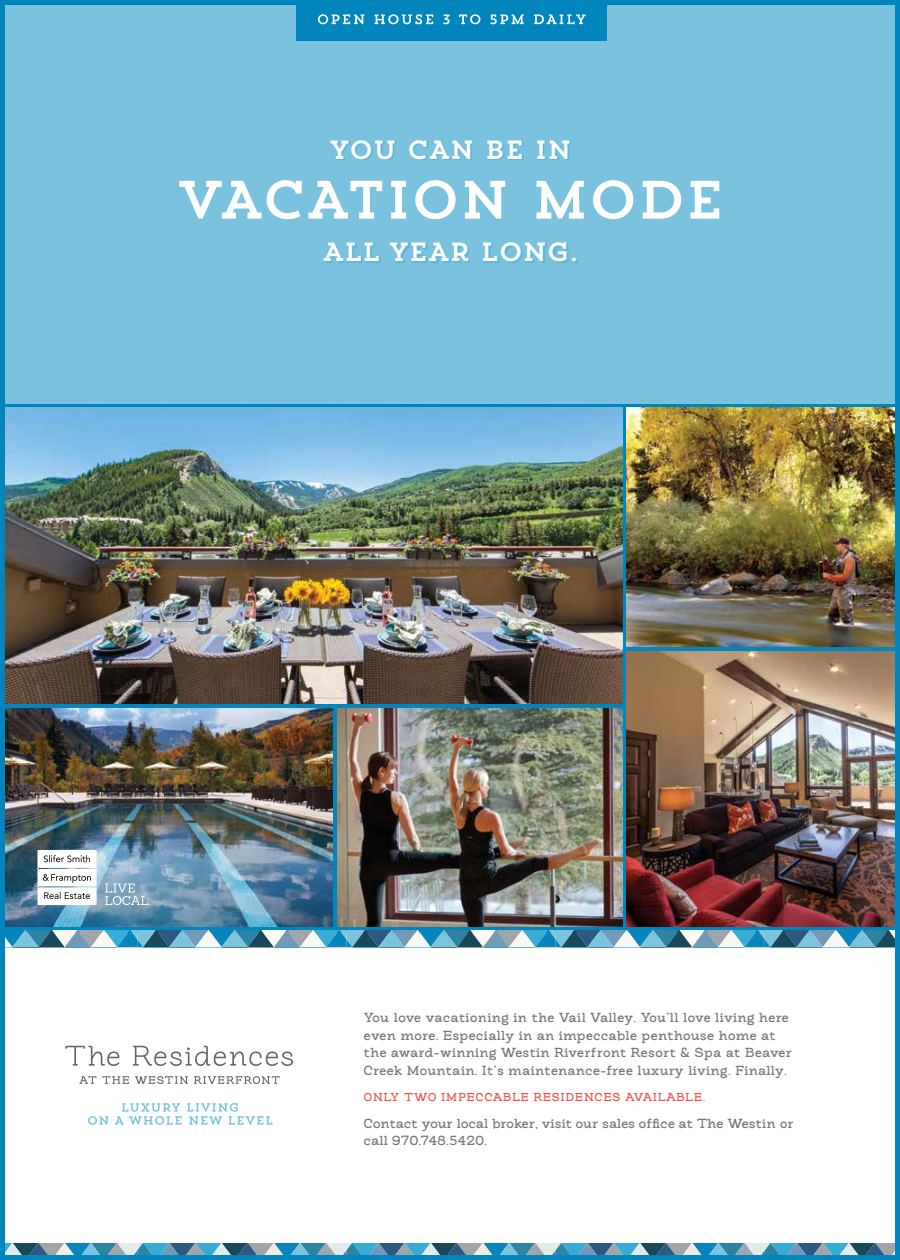
<style>
.page{position:relative;width:900px;height:1260px;background:#fff}
.page>*{position:absolute;margin:0;border:0;box-sizing:border-box;transform-origin:0 0}
.t1{font:53.75px "Trend Slab One";letter-spacing:-.045em;color:#fff}
.t2{font:26.25px "Trend Slab One";letter-spacing:-.03em;color:#fff}
.t3{font:900 12.5px/17.5px "Monroe";letter-spacing:-.025em;color:#77787b}
.t4{font:900 10.88px "Monroe";letter-spacing:.03em;color:#f54d40}
</style>
<div class="page">
<svg style="left:6px;top:403px;width:888px;height:528px;background:#278cb4"></svg>
<img style="left:627px;top:408px;width:267px;height:239px">
<img style="left:338px;top:709px;width:285px;height:218px">
<svg style="left:88px;top:1103px;width:185px;height:22px"></svg>
<svg style="left:65px;top:1046px;width:55px;height:20px"></svg>
<svg style="left:133px;top:1046px;width:160px;height:20px"></svg>
<svg style="left:79px;top:1076px;width:17px;height:8px"></svg>
<svg style="left:102px;top:1076px;width:27px;height:8px"></svg>
<svg style="left:135px;top:1076px;width:53px;height:8px"></svg>
<svg style="left:194px;top:1076px;width:86px;height:8px"></svg>
<img style="left:627px;top:652px;width:267px;height:274px">
<img style="left:6px;top:709px;width:327px;height:218px">
<img style="left:6px;top:408px;width:617px;height:296px">
<svg style="left:38px;top:850px;width:59px;height:55px"></svg>
<svg style="left:105px;top:884px;width:45px;height:21px"></svg>
<div style="left:0;top:0;width:900px;height:403px;background:#7ac2de"></div>
<div style="left:296px;top:0;width:311px;height:40px;background:#0085bd"></div>
<svg style="left:318px;top:14px;width:268px;height:10px"></svg>
<svg style="left:6px;top:931px;width:888px;height:16px"></svg>
<svg style="left:6px;top:1244px;width:888px;height:10px;background:#669bb2"></svg>
<div style="left:0;top:0;width:900px;height:1260px;border:5px solid #0085bd"></div>
<h2 class="t2" style="left:330px;top:133px;width:244px">YOU CAN BE IN</h2>
<h1 class="t1" style="left:177px;top:165px;width:550px">VACATION MODE</h1>
<h2 class="t2" style="left:322px;top:235px;width:258px">ALL YEAR LONG.</h2>
<p class="t3" style="left:364px;top:1009px;width:430px">You love vacationing in the Vail Valley. You’ll love living here even more. Especially in an impeccable penthouse home at the award-winning Westin Riverfront Resort &amp; Spa at Beaver Creek Mountain. It’s maintenance-free luxury living. Finally.</p>
<p class="t4" style="left:364px;top:1091px;width:343px">ONLY TWO IMPECCABLE RESIDENCES AVAILABLE.</p>
<p class="t3" style="left:364px;top:1115px;width:432px">Contact your local broker, visit our sales office at The Westin or call 970.748.5420.</p>
</div>
